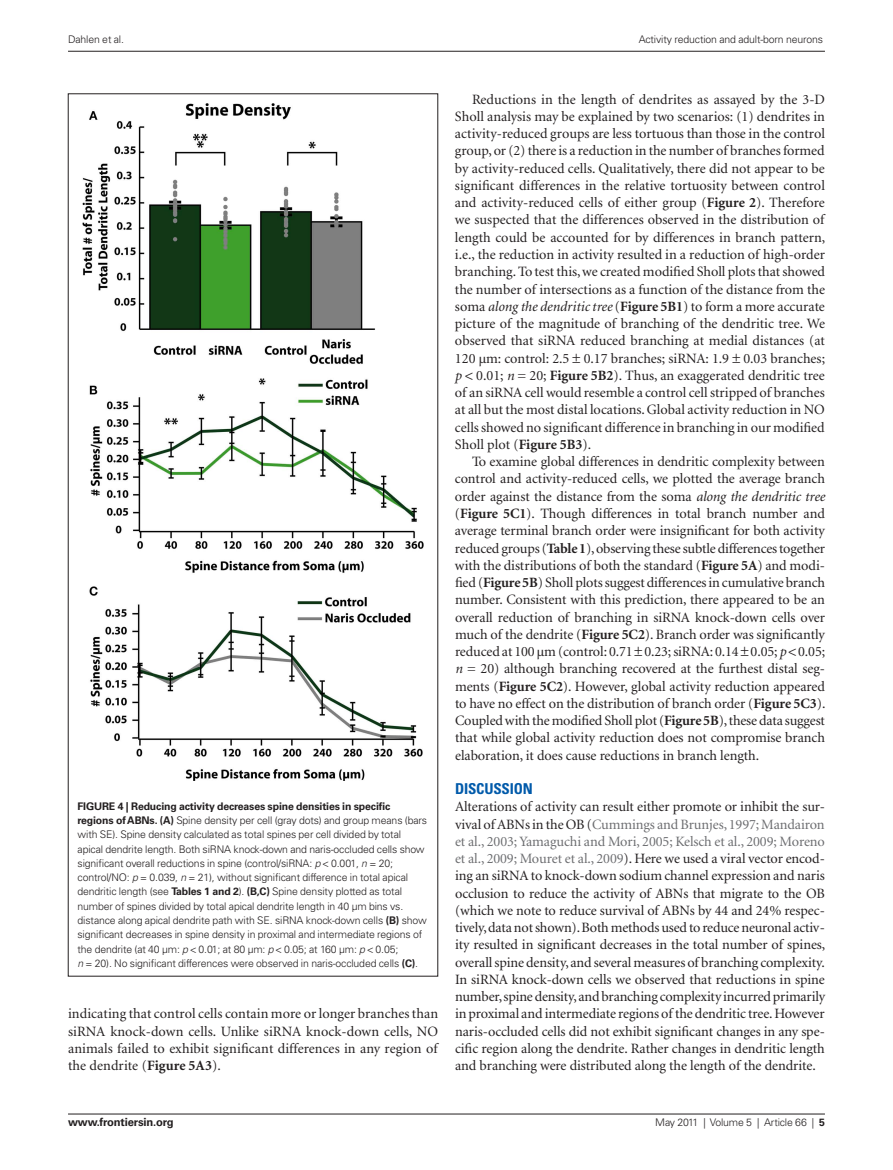
<style>
.page{position:relative;width:893px;height:1170px;background:#fff}
.page>*{position:absolute;margin:0;border:0;box-sizing:border-box;transform-origin:0 0}
.t1{font:700 condensed 15px "Univers";letter-spacing:-.01em;color:#015aaa}
.t2{font:14.25px/17.2px "Minion";letter-spacing:-.005em;color:#231f20;text-align:justify}
.t3{font:700 11.25px "Univers";letter-spacing:-.015em;color:#231f20}
.t4{font:300 10.5px/14.2px "Univers";letter-spacing:-.015em;color:#231f20}
.s1{font-weight:700}
.s2{font-style:italic}
.s3{color:#6c6d70}
</style>
<div class="page">
<hr style="left:68px;top:1113px;width:757px;height:1px;background:#231f20">
<hr style="left:68px;top:51px;width:757px;height:1px;background:#231f20">
<img style="left:83px;top:103px;width:340px;height:677px">
<p class="t4" style="left:68px;top:32px;width:58px">Dahlen et al.</p>
<p class="t4" style="left:639px;top:32px;width:186px">Activity reduction and adult-born neurons</p>
<p class="t4" style="left:77px;top:799px;width:351px"><span class="s1">Figure 4 | Reducing activity decreases spine densities in specific regions of ABNs. (A)</span> Spine density per cell (gray dots) and group means (bars with SE). Spine density calculated as total spines per cell divided by total apical dendrite length. Both siRNA knock-down and naris-occluded cells show significant overall reductions in spine (control/siRNA: <span class="s2">p</span> 0.001, <span class="s2">n</span> = 20; control/NO: <span class="s2">p</span> = 0.039, <span class="s2">n</span> = 21), without significant difference in total apical dendritic length (see <span class="s1">Tables 1 and 2</span>). <span class="s1">(B,C)</span> Spine density plotted as total number of spines divided by total apical dendrite length in 40 μm bins vs. distance along apical dendrite path with SE. siRNA knock-down cells <span class="s1">(B)</span> show significant decreases in spine density in proximal and intermediate regions of the dendrite (at 40 μm: <span class="s2">p</span> 0.01; at 80 μm: <span class="s2">p</span> 0.05; at 160 μm: <span class="s2">p</span> 0.05;<br><span class="s2">n</span> = 20). No significant differences were observed in naris-occluded cells <span class="s1">(C)</span>.</p>
<p class="t2" style="left:68px;top:1005px;width:372px">indicating that control cells contain more or longer branches than siRNA knock-down cells. Unlike siRNA knock-down cells, NO animals failed to exhibit significant differences in any region of the dendrite (<span class="s1">Figure 5A3</span>).</p>
<p class="t2" style="left:455px;top:91px;width:372px;text-indent:17px">Reductions in the length of dendrites as assayed by the 3-D Sholl analysis may be explained by two scenarios: (1) dendrites in activity-reduced groups are less tortuous than those in the control group, or (2) there is a reduction in the number of branches formed by activity-reduced cells. Qualitatively, there did not appear to be significant differences in the relative tortuosity between control and activity-reduced cells of either group (<span class="s1">Figure 2</span>). Therefore we suspected that the differences observed in the distribution of length could be accounted for by differences in branch pattern, i.e., the reduction in activity resulted in a reduction of high-order branching. To test this, we created modified Sholl plots that showed the number of intersections as a function of the distance from the soma <span class="s2">along the dendritic tree</span> (<span class="s1">Figure 5B1</span>) to form a more accurate picture of the magnitude of branching of the dendritic tree. We observed that siRNA reduced branching at medial distances (at 120 μm: control: 2.5 0.17 branches; siRNA: 1.9 0.03 branches; <span class="s2">p</span> 0.01; <span class="s2">n</span> = 20; <span class="s1">Figure 5B2</span>). Thus, an exaggerated dendritic tree of an siRNA cell would resemble a control cell stripped of branches at all but the most distal locations. Global activity reduction in NO cells showed no significant difference in branching in our modified Sholl plot (<span class="s1">Figure 5B3</span>).</p>
<p class="t2" style="left:455px;top:453px;width:372px;text-indent:17px">To examine global differences in dendritic complexity between control and activity-reduced cells, we plotted the average branch order against the distance from the soma <span class="s2">along the dendritic tree </span>(<span class="s1">Figure 5C1</span>). Though differences in total branch number and average terminal branch order were insignificant for both activity reduced groups (<span class="s1">Table1</span>), observing these subtle differences together with the distributions of both the standard (<span class="s1">Figure 5A</span>) and modi&shy;fied (<span class="s1">Figure5B</span>) Sholl plots suggest differences in cumulative branch number. Consistent with this prediction, there appeared to be an overall reduction of branching in siRNA knock-down cells over much of the dendrite (<span class="s1">Figure 5C2</span>). Branch order was significantly reduced at 100 μm (control: 0.71 0.23; siRNA: 0.14 0.05; <span class="s2">p</span> 0.05; <span class="s2">n</span> = 20) although branching recovered at the furthest distal seg&shy;ments (<span class="s1">Figure 5C2</span>). However, global activity reduction appeared to have no effect on the distribution of branch order (<span class="s1">Figure 5C3</span>).<br>Coupled with the modified Sholl plot (<span class="s1">Figure5B</span>), these data suggest that while global activity reduction does not compromise branch elaboration, it does cause reductions in branch length.</p>
<p class="t1" style="left:455px;top:779px;width:79px">DISCUSSION</p>
<p class="t2" style="left:455px;top:798px;width:372px">Alterations of activity can result either promote or inhibit the sur&shy;vival of ABNs in the OB (<span class="s3">Cummings and Brunjes, 1997; Mandairon et al., 2003; Yamaguchi and Mori, 2005; Kelsch et al., 2009; Moreno et al., 2009; Mouret et al., 2009</span>). Here we used a viral vector encod&shy;ing an siRNA to knock-down sodium channel expression and naris occlusion to reduce the activity of ABNs that migrate to the OB (which we note to reduce survival of ABNs by 44 and 24% respec&shy;tively, data not shown). Both methods used to reduce neuronal activ&shy;ity resulted in significant decreases in the total number of spines, overall spine density, and several measures of branching complexity.<br>In siRNA knock-down cells we observed that reductions in spine number, spine density, and branching complexity incurred primarily in proximal and intermediate regions of the dendritic tree. However naris-occluded cells did not exhibit significant changes in any spe&shy;cific region along the dendrite. Rather changes in dendritic length and branching were distributed along the length of the dendrite.</p>
<p class="t3" style="left:68px;top:1115px;width:107px">www.frontiersin.org</p>
<p class="t4" style="left:655px;top:1115px;width:171px">May 2011 | Volume 5 | Article 66 | <span class="s1">5</span></p>
</div>
